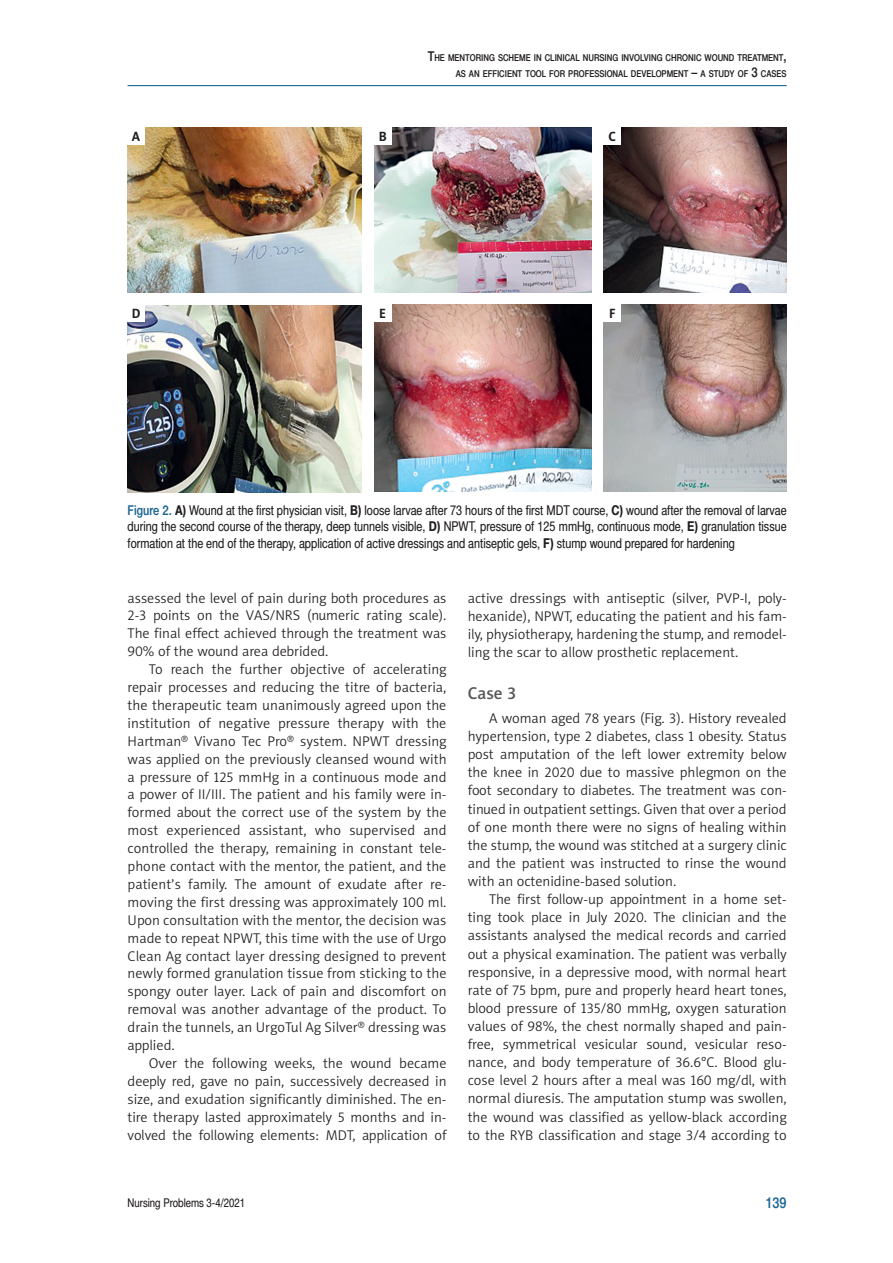
<style>
.page{position:relative;width:893px;height:1263px;background:#fff}
.page>*{position:absolute;margin:0;border:0;box-sizing:border-box;transform-origin:0 0}
.t1{font:17.25px "Naomi Sans EFNTT Medium";color:#57585a}
.t2{font:15px "Switzer Cnd TTEFN Medium";color:#1c6694}
.t3{font:14.25px/17.9px "Naomi Sans EFN Light";color:#231f20;text-align:justify}
.t4{font:13.5px/16.5px "Switzer Cnd EFN";color:#231f20;text-align:justify}
.t5{font:700 13.5px "Naomi Sans EFN";color:#231f20}
.t6{font:12px "Switzer Cnd TTEFN";color:#231f20}
.t7{font:9.45px/15.8px "Switzer Cnd TTEFN Medium";color:#231f20;text-align:right}
.s1{font-size:13.5px}
.s2{font-family:"Switzer Cnd TTEFN Medium";color:#1c6694}
.s3{font-weight:700}
</style>
<div class="page">
<hr style="left:128px;top:85px;width:659px;height:1px;background:#1c6694">
<img style="left:128px;top:128px;width:233px;height:164px">
<img style="left:128px;top:305px;width:233px;height:187px">
<img style="left:374px;top:128px;width:217px;height:164px">
<img style="left:374px;top:305px;width:217px;height:187px">
<img style="left:604px;top:128px;width:183px;height:164px">
<img style="left:604px;top:305px;width:183px;height:187px">
<div style="left:128px;top:128px;width:17px;height:17px;background:#fff"></div>
<div style="left:128px;top:305px;width:17px;height:17px;background:#fff"></div>
<div style="left:374px;top:128px;width:17px;height:17px;background:#fff"></div>
<div style="left:374px;top:305px;width:17px;height:17px;background:#fff"></div>
<div style="left:604px;top:128px;width:17px;height:17px;background:#fff"></div>
<div style="left:604px;top:305px;width:17px;height:17px;background:#fff"></div>
<p class="t5" style="left:132px;top:129px;width:10px">A</p>
<p class="t5" style="left:132px;top:306px;width:10px">D</p>
<p class="t5" style="left:379px;top:129px;width:10px">B</p>
<p class="t7" style="left:428px;top:50px;width:360px"><span class="s1">T</span>HE MENTORING SCHEME IN CLINICAL NURSING INVOLVING CHRONIC WOUND TREATMENT<span class="s1">,<br></span>AS AN EFFICIENT TOOL FOR PROFESSIONAL DEVELOPMENT <span class="s1">–</span> A STUDY OF <span class="s1">3</span> CASES</p>
<p class="t5" style="left:609px;top:129px;width:9px">C</p>
<p class="t5" style="left:379px;top:306px;width:8px">E</p>
<p class="t5" style="left:609px;top:306px;width:8px">F</p>
<p class="t4" style="left:128px;top:502px;width:661px"><span class="s2">Figure 2.</span> <span class="s3">A)</span> Wound at the first physician visit, <span class="s3">B)</span> loose larvae after 73 hours of the first MDT course, <span class="s3">C)</span> wound after the removal of larvae during the second course of the therapy, deep tunnels visible, <span class="s3">D)</span> NPWT, pressure of 125 mmHg, continuous mode, <span class="s3">E)</span> granulation tissue formation at the end of the therapy, application of active dressings and antiseptic gels, <span class="s3">F)</span> stump wound prepared for hardening</p>
<p class="t3" style="left:128px;top:589px;width:320px">assessed the level of pain during both procedures as 2-3 points on the VAS/NRS (numeric rating scale).<br>The final effect achieved through the treatment was 90% of the wound area debrided.</p>
<p class="t3" style="left:128px;top:660px;width:320px;text-indent:21px">To reach the further objective of accelerating repair processes and reducing the titre of bacteria, the therapeutic team unanimously agreed upon the institution of negative pressure therapy with the Hartman<sup>®</sup> Vivano Tec Pro<sup>®</sup> system. NPWT dressing was applied on the previously cleansed wound with a pressure of 125 mmHg in a continuous mode and a power of II/III. The patient and his family were in&shy;formed about the correct use of the system by the most experienced assistant, who supervised and controlled the therapy, remaining in constant tele&shy;phone contact with the mentor, the patient, and the patient’s family. The amount of exudate after re&shy;moving the first dressing was approximately 100 ml.<br>Upon consultation with the mentor, the decision was made to repeat NPWT, this time with the use of Urgo Clean Ag contact layer dressing designed to prevent newly formed granulation tissue from sticking to the spongy outer layer. Lack of pain and discomfort on removal was another advantage of the product. To drain the tunnels, an UrgoTul Ag Silver<sup>®</sup> dressing was applied.</p>
<p class="t3" style="left:128px;top:1054px;width:320px;text-indent:21px">Over the following weeks, the wound became deeply red, gave no pain, successively decreased in size, and exudation significantly diminished. The en&shy;tire therapy lasted approximately 5 months and in&shy;volved the following elements: MDT, application of</p>
<p class="t3" style="left:468px;top:589px;width:320px">active dressings with antiseptic (silver, PVP-I, poly&shy;hexanide), NPWT, educating the patient and his fam&shy;ily, physiotherapy, hardening the stump, and remodel&shy;ling the scar to allow prosthetic replacement.</p>
<p class="t1" style="left:468px;top:682px;width:50px">Case 3</p>
<p class="t3" style="left:468px;top:709px;width:320px;text-indent:21px">A woman aged 78 years (Fig. 3). History revealed hypertension, type 2 diabetes, class 1 obesity. Status post amputation of the left lower extremity below the knee in 2020 due to massive phlegmon on the foot secondary to diabetes. The treatment was con&shy;tinued in outpatient settings. Given that over a period of one month there were no signs of healing within the stump, the wound was stitched at a surgery clinic and the patient was instructed to rinse the wound with an octenidine-based solution.</p>
<p class="t3" style="left:468px;top:890px;width:320px;text-indent:21px">The first follow-up appointment in a home set&shy;ting took place in July 2020. The clinician and the assistants analysed the medical records and carried out a physical examination. The patient was verbally responsive, in a depressive mood, with normal heart rate of 75 bpm, pure and properly heard heart tones, blood pressure of 135/80 mmHg, oxygen saturation values of 98%, the chest normally shaped and pain&shy;free, symmetrical vesicular sound, vesicular reso&shy;nance, and body temperature of 36.6°C. Blood glu&shy;cose level 2 hours after a meal was 160 mg/dl, with normal diuresis. The amputation stump was swollen, the wound was classified as yellow-black according to the RYB classification and stage 3/4 according to</p>
<p class="t6" style="left:128px;top:1195px;width:119px">Nursing Problems 3-4/2021</p>
<p class="t2" style="left:765px;top:1193px;width:23px">139</p>
</div>
